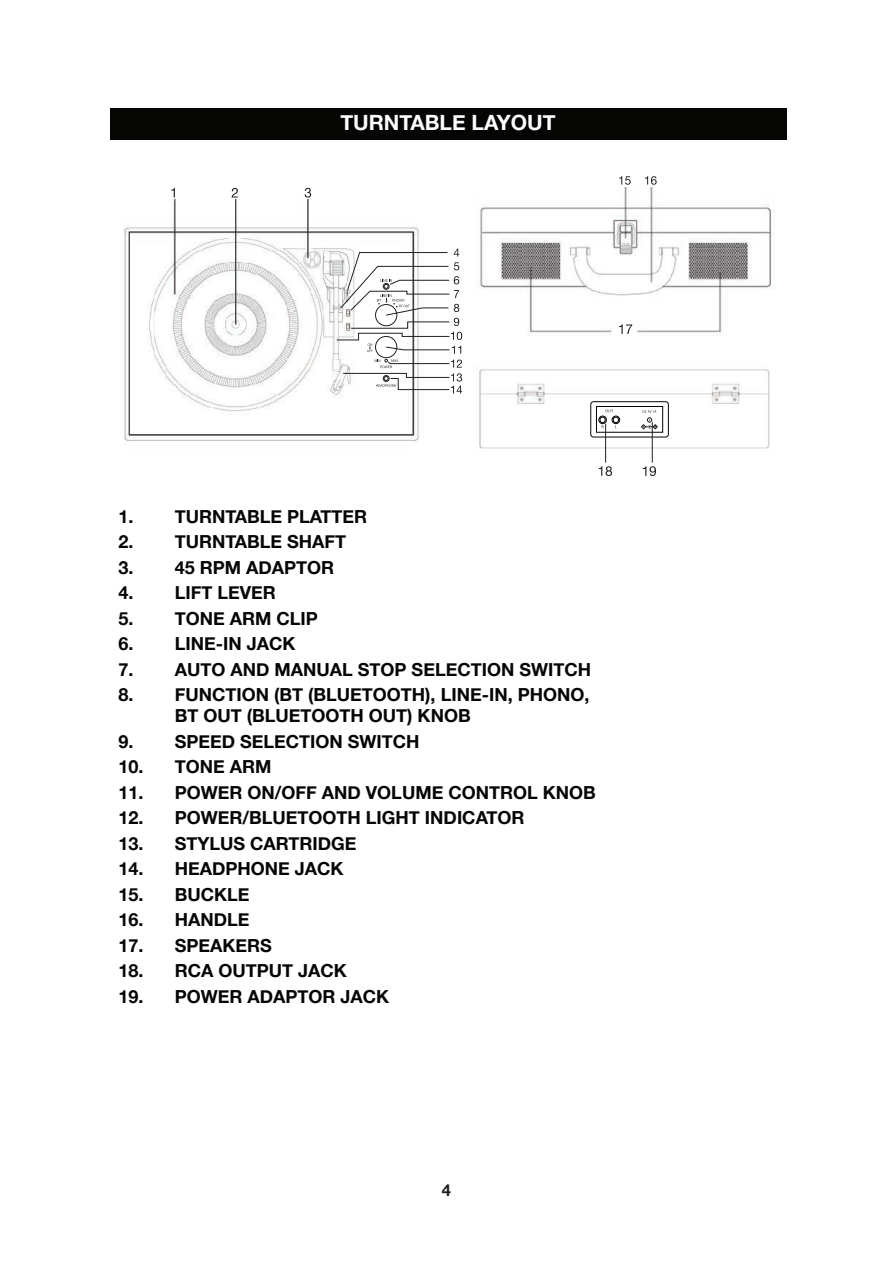
<style>
.page{position:relative;width:893px;height:1263px;background:#fff}
.page>*{position:absolute;margin:0;border:0;box-sizing:border-box;transform-origin:0 0}
.t1{font:700 21px "Helvetica Neue";color:#fff}
.t2{font:700 18px/21.1px "Helvetica Neue";color:#050504}
.t3{font:700 16.5px "Helvetica Neue";color:#231f20}
</style>
<div class="page">
<div style="left:110px;top:108px;width:676px;height:31px;background:#050504"></div>
<img style="left:124px;top:187px;width:339px;height:256px">
<svg style="left:171px;top:188px;width:4px;height:9px"></svg>
<svg style="left:231px;top:188px;width:7px;height:9px"></svg>
<svg style="left:304px;top:188px;width:7px;height:10px"></svg>
<hr style="left:174px;top:199px;width:1px;height:95px;background:#231f20">
<hr style="left:235px;top:199px;width:1px;height:125px;background:#231f20">
<hr style="left:307px;top:199px;width:1px;height:59px;background:#231f20">
<img style="left:479px;top:187px;width:294px;height:289px">
<svg style="left:598px;top:466px;width:13px;height:10px"></svg>
<svg style="left:642px;top:466px;width:13px;height:10px"></svg>
<div style="left:617px;top:318px;width:17px;height:20px;background:#fff"></div>
<svg style="left:619px;top:324px;width:13px;height:10px"></svg>
<svg style="left:619px;top:176px;width:11px;height:9px"></svg>
<svg style="left:645px;top:176px;width:11px;height:9px"></svg>
<div style="left:590px;top:401px;width:78px;height:36px;border:1px solid #050504;border-radius:3px"></div>
<svg style="left:640px;top:410px;width:17px;height:19px"></svg>
<div style="left:598px;top:416px;width:8px;height:8px;border:1px solid #000;border-radius:50%"></div>
<div style="left:611px;top:416px;width:8px;height:8px;border:1px solid #000;border-radius:50%"></div>
<svg style="left:599px;top:409px;width:19px;height:19px"></svg>
<div style="left:596px;top:406px;width:66px;height:26px;border:1px solid #050504"></div>
<hr style="left:605px;top:423px;width:1px;height:39px;background:#231f20">
<hr style="left:651px;top:422px;width:1px;height:40px;background:#231f20">
<svg style="left:336px;top:248px;width:126px;height:145px"></svg>
<p class="t1" style="left:340px;top:106px;width:217px">TURNTABLE LAYOUT</p>
<p class="t2" style="left:118px;top:506px;width:250px">1. TURNTABLE PLATTER</p>
<p class="t2" style="left:118px;top:532px;width:229px">2. TURNTABLE SHAFT</p>
<p class="t2" style="left:118px;top:557px;width:217px">3. 45 RPM ADAPTOR</p>
<p class="t2" style="left:118px;top:583px;width:159px">4. LIFT LEVER</p>
<p class="t2" style="left:118px;top:608px;width:201px">5. TONE ARM CLIP</p>
<p class="t2" style="left:118px;top:634px;width:178px">6. LINE-IN JACK</p>
<p class="t2" style="left:118px;top:659px;width:474px">7. AUTO AND MANUAL STOP SELECTION SWITCH</p>
<p class="t2" style="left:175px;top:684px;width:416px;text-indent:-56px">8. FUNCTION (BT (BLUETOOTH), LINE-IN, PHONO,<br>BT OUT (BLUETOOTH OUT) KNOB</p>
<p class="t2" style="left:118px;top:731px;width:302px">9. SPEED SELECTION SWITCH</p>
<p class="t2" style="left:118px;top:757px;width:154px">10. TONE ARM</p>
<p class="t2" style="left:118px;top:782px;width:478px">11. POWER ON/OFF AND VOLUME CONTROL KNOB</p>
<p class="t2" style="left:118px;top:807px;width:407px">12. POWER/BLUETOOTH LIGHT INDICATOR</p>
<p class="t2" style="left:118px;top:833px;width:239px">13. STYLUS CARTRIDGE</p>
<p class="t2" style="left:118px;top:858px;width:226px">14. HEADPHONE JACK</p>
<p class="t2" style="left:118px;top:884px;width:132px">15. BUCKLE</p>
<p class="t2" style="left:118px;top:909px;width:132px">16. HANDLE</p>
<p class="t2" style="left:118px;top:935px;width:155px">17. SPEAKERS</p>
<p class="t2" style="left:118px;top:960px;width:230px">18. RCA OUTPUT JACK</p>
<p class="t2" style="left:118px;top:986px;width:272px">19. POWER ADAPTOR JACK</p>
<p class="t3" style="left:441px;top:1177px;width:11px">4</p>
</div>
